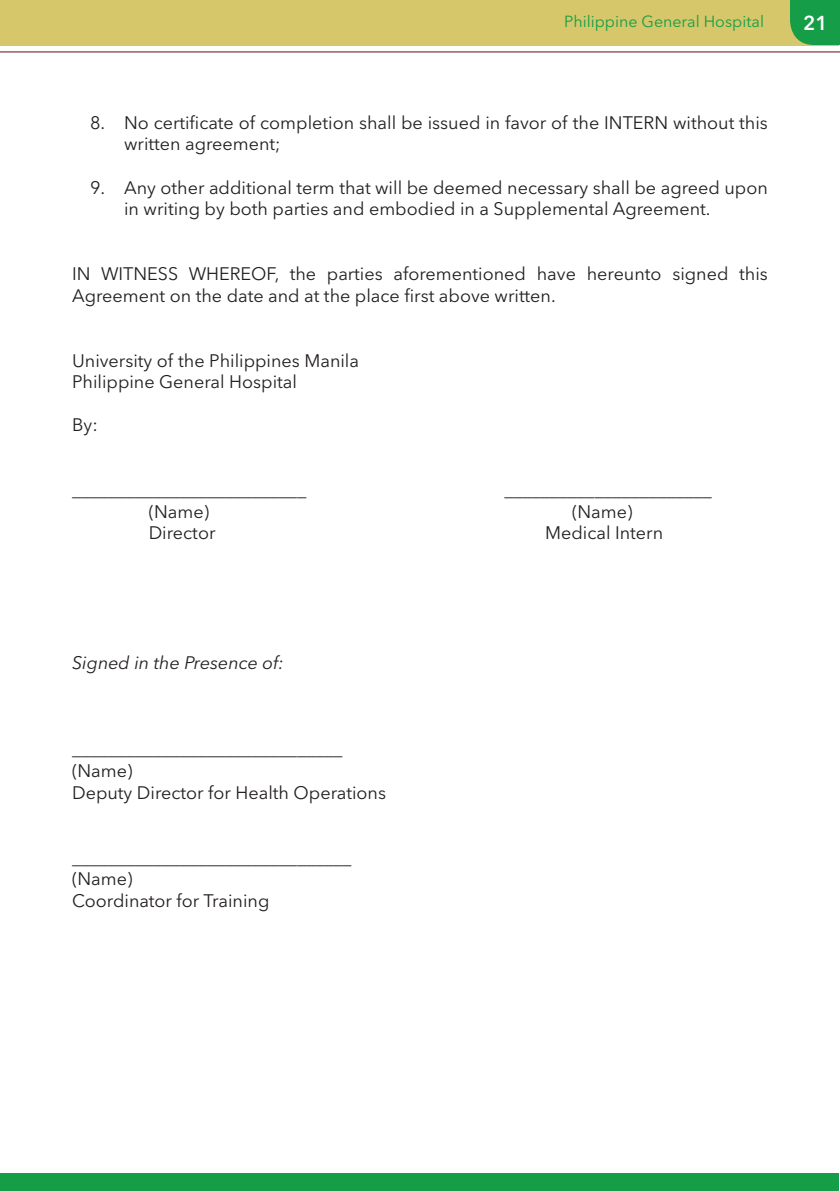
<style>
.page{position:relative;width:840px;height:1191px;background:#fff}
.page>*{position:absolute;margin:0;border:0;box-sizing:border-box;transform-origin:0 0}
.t1{font:600 20px "Avenir Next LT Pro";color:#fff}
.t2{font:18px/21.6px "Avenir Next LT Pro";color:#231f20}
.t3{font:italic 18px "Avenir Next LT Pro";color:#231f20}
.t4{font:16px "Avenir Next LT Pro";color:#169d48}
</style>
<div class="page">
<div style="left:0;top:0;width:838px;height:45px;background:#d6c76a"></div>
<div style="left:0;top:1173px;width:838px;height:18px;background:#169d48"></div>
<div style="left:790px;top:0;width:49px;height:45px;background:#169d48"></div>
<hr style="left:0;top:51px;width:839px;height:1px;background:#690a0c">
<p class="t4" style="left:563px;top:12px;width:201px">Philippine General Hospital</p>
<p class="t1" style="left:802px;top:11px;width:26px">21</p>
<p class="t2" style="left:124px;top:112px;width:645px;text-indent:-34px">8. No certificate of completion shall be issued in favor of the INTERN without this written agreement;</p>
<p class="t2" style="left:124px;top:176px;width:645px;text-indent:-34px">9. Any other additional term that will be deemed necessary shall be agreed upon in writing by both parties and embodied in a Supplemental Agreement.</p>
<p class="t2" style="left:72px;top:263px;width:697px">IN WITNESS WHEREOF, the parties aforementioned have hereunto signed this<br>Agreement on the date and at the place first above written.</p>
<p class="t2" style="left:72px;top:349px;width:288px">University of the Philippines Manila</p>
<p class="t2" style="left:72px;top:371px;width:226px">Philippine General Hospital</p>
<p class="t2" style="left:72px;top:414px;width:27px">By:</p>
<p class="t2" style="left:72px;top:479px;width:235px">__________________________</p>
<p class="t2" style="left:504px;top:479px;width:208px">_______________________</p>
<p class="t2" style="left:148px;top:500px;width:62px">(Name)</p>
<p class="t2" style="left:572px;top:500px;width:62px">(Name)</p>
<p class="t2" style="left:148px;top:522px;width:68px">Director</p>
<p class="t2" style="left:544px;top:522px;width:119px">Medical Intern</p>
<p class="t3" style="left:72px;top:652px;width:213px">Signed in the Presence of:</p>
<p class="t2" style="left:72px;top:738px;width:271px">______________________________</p>
<p class="t2" style="left:72px;top:760px;width:62px">(Name)</p>
<p class="t2" style="left:72px;top:781px;width:315px">Deputy Director for Health Operations</p>
<p class="t2" style="left:72px;top:846px;width:280px">_______________________________</p>
<p class="t2" style="left:72px;top:868px;width:62px">(Name)</p>
<p class="t2" style="left:72px;top:889px;width:199px">Coordinator for Training</p>
</div>
